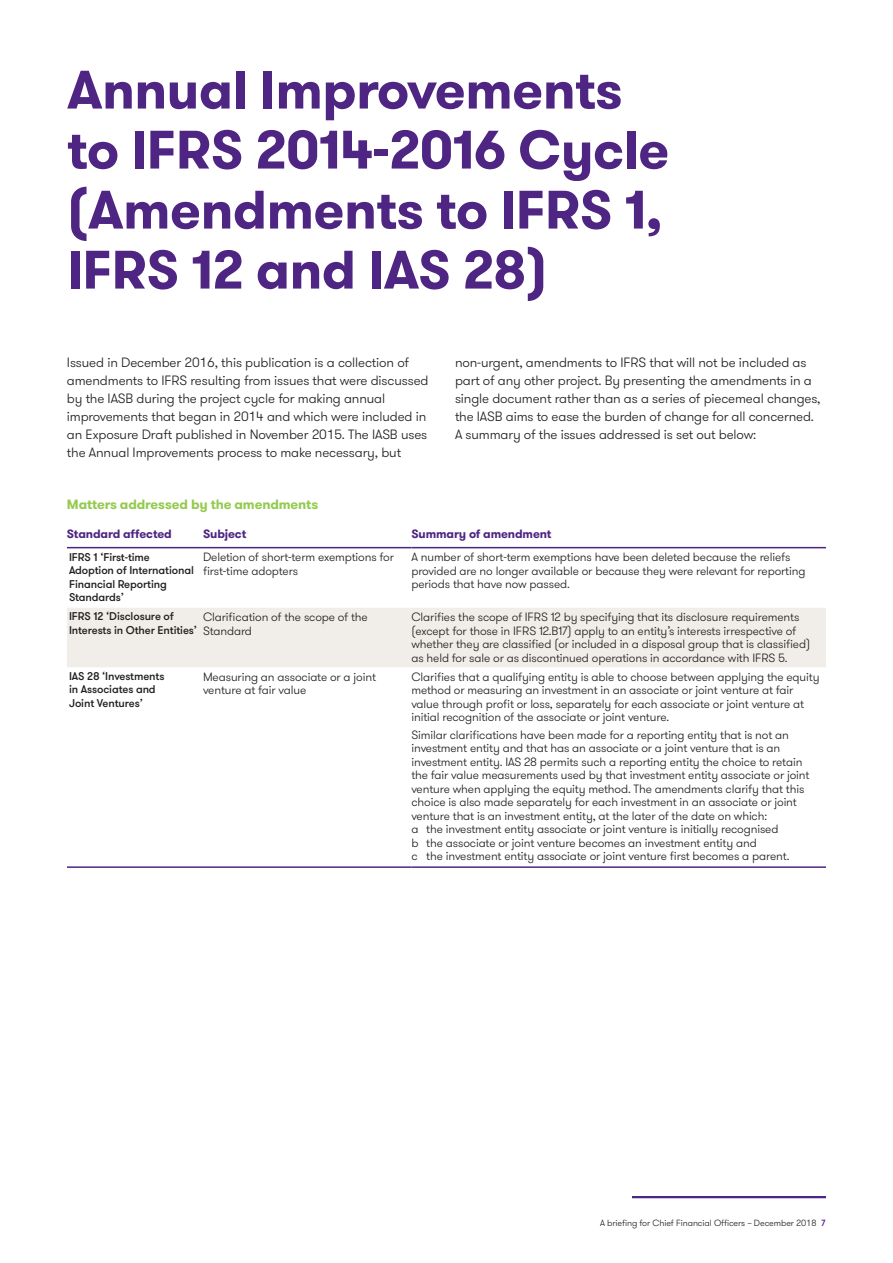
<style>
.page{position:relative;width:893px;height:1263px;background:#fff}
.page>*{position:absolute;margin:0;border:0;box-sizing:border-box;transform-origin:0 0}
._02_Headline_two_Bol{font:700 54px/60px "GT Walsheim Pro";letter-spacing:-.01em;color:#4e2582}
._11_Body_text{font:300 13.5px/18px "GT Walsheim Pro";letter-spacing:-.01em;color:#231f20}
._05_Subheading_one_B{font:700 13.5px "GT Walsheim Pro";letter-spacing:-.01em;color:#94ca4e}
._44_Tbl_copy{font:300 12px/13.5px "GT Walsheim Pro";letter-spacing:-.01em;color:#231f20}
._43_Tbl_head{font:700 12px "GT Walsheim Pro";letter-spacing:-.01em;color:#4e2582}
._45_Tbl_subhead{font:500 11.25px/13.5px "GT Walsheim Pro";letter-spacing:-.01em;color:#231f20}
.t1{font:300 9px "GT Walsheim Pro";letter-spacing:-.01em;color:#231f20}
.s1{font-weight:500;color:#4e2582}
</style>
<div class="page">
<hr style="left:632px;top:1196px;width:194px;height:2px;background:#4e2582">
<div style="left:67px;top:608px;width:759px;height:59px;background:#f1eeea"></div>
<hr style="left:67px;top:547px;width:136px;height:1px;background:#4e2582">
<hr style="left:203px;top:547px;width:208px;height:1px;background:#4e2582">
<hr style="left:411px;top:547px;width:415px;height:1px;background:#4e2582">
<hr style="left:67px;top:866px;width:136px;height:2px;background:#4e2582">
<hr style="left:203px;top:866px;width:208px;height:2px;background:#4e2582">
<hr style="left:411px;top:866px;width:415px;height:2px;background:#4e2582">
<p class="_02_Headline_two_Bol" style="left:67px;top:60px;width:604px">Annual Improvements to IFRS 2014-2016 Cycle (Amendments to IFRS 1,<br>IFRS 12 and IAS 28)</p>
<p class="_11_Body_text" style="left:67px;top:354px;width:363px">Issued in December 2016, this publication is a collection of amendments to IFRS resulting from issues that were discussed by the IASB during the project cycle for making annual improvements that began in 2014 and which were included in an Exposure Draft published in November 2015. The IASB uses the Annual Improvements process to make necessary, but</p>
<p class="_11_Body_text" style="left:455px;top:354px;width:367px">non-urgent, amendments to IFRS that will not be included as part of any other project. By presenting the amendments in a single document rather than as a series of piecemeal changes, the IASB aims to ease the burden of change for all concerned.<br>A summary of the issues addressed is set out below:</p>
<p class="_05_Subheading_one_B" style="left:67px;top:496px;width:253px">Matters addressed by the amendments</p>
<p class="_43_Tbl_head" style="left:67px;top:526px;width:106px">Standard affected</p>
<p class="_43_Tbl_head" style="left:203px;top:526px;width:45px">Subject</p>
<p class="_43_Tbl_head" style="left:411px;top:526px;width:142px">Summary of amendment</p>
<p class="_45_Tbl_subhead" style="left:69px;top:550px;width:126px">IFRS 1 ‘First-time<br>Adoption of International<br>Financial Reporting<br>Standards’</p>
<p class="_44_Tbl_copy" style="left:203px;top:551px;width:192px">Deletion of short-term exemptions for fi rst-time adopters</p>
<p class="_44_Tbl_copy" style="left:411px;top:551px;width:396px">A number of short-term exemptions have been deleted because the reliefs provided are no longer available or because they were relevant for reporting periods that have now passed.</p>
<p class="_45_Tbl_subhead" style="left:69px;top:610px;width:129px">IFRS 12 ‘Disclosure of<br>Interests in Other Entities’</p>
<p class="_44_Tbl_copy" style="left:203px;top:610px;width:166px">Clarification of the scope of the<br>Standard</p>
<p class="_44_Tbl_copy" style="left:411px;top:610px;width:400px">Clarifies the scope of IFRS 12 by specifying that its disclosure requirements (except for those in IFRS 12.B17) apply to an entity’s interests irrespective of whether they are classified (or included in a disposal group that is classified) as held for sale or as discontinued operations in accordance with IFRS 5.</p>
<p class="_45_Tbl_subhead" style="left:69px;top:669px;width:97px">IAS 28 ‘Investments in Associates and<br>Joint Ventures’</p>
<p class="_44_Tbl_copy" style="left:203px;top:670px;width:174px">Measuring an associate or a joint venture at fair value</p>
<p class="_44_Tbl_copy" style="left:411px;top:670px;width:410px">Clarifies that a qualifying entity is able to choose between applying the equity method or measuring an investment in an associate or joint venture at fair value through profit or loss, separately for each associate or joint venture at initial recognition of the associate or joint venture.</p>
<p class="_44_Tbl_copy" style="left:411px;top:728px;width:400px">Similar clarifications have been made for a reporting entity that is not an investment entity and that has an associate or a joint venture that is an investment entity. IAS 28 permits such a reporting entity the choice to retain the fair value measurements used by that investment entity associate or joint venture when applying the equity method. The amendments clarify that this choice is also made separately for each investment in an associate or joint venture that is an investment entity, at the later of the date on which:</p>
<p class="_44_Tbl_copy" style="left:411px;top:823px;width:369px">a the investment entity associate or joint venture is initially recognised</p>
<p class="_44_Tbl_copy" style="left:411px;top:836px;width:347px">b the associate or joint venture becomes an investment entity and</p>
<p class="_44_Tbl_copy" style="left:411px;top:850px;width:380px">c the investment entity associate or joint venture fi rst becomes a parent.</p>
<p class="t1" style="left:600px;top:1217px;width:227px">A briefing for Chief Financial Officers – December 2018 <span class="s1">7</span></p>
</div>
